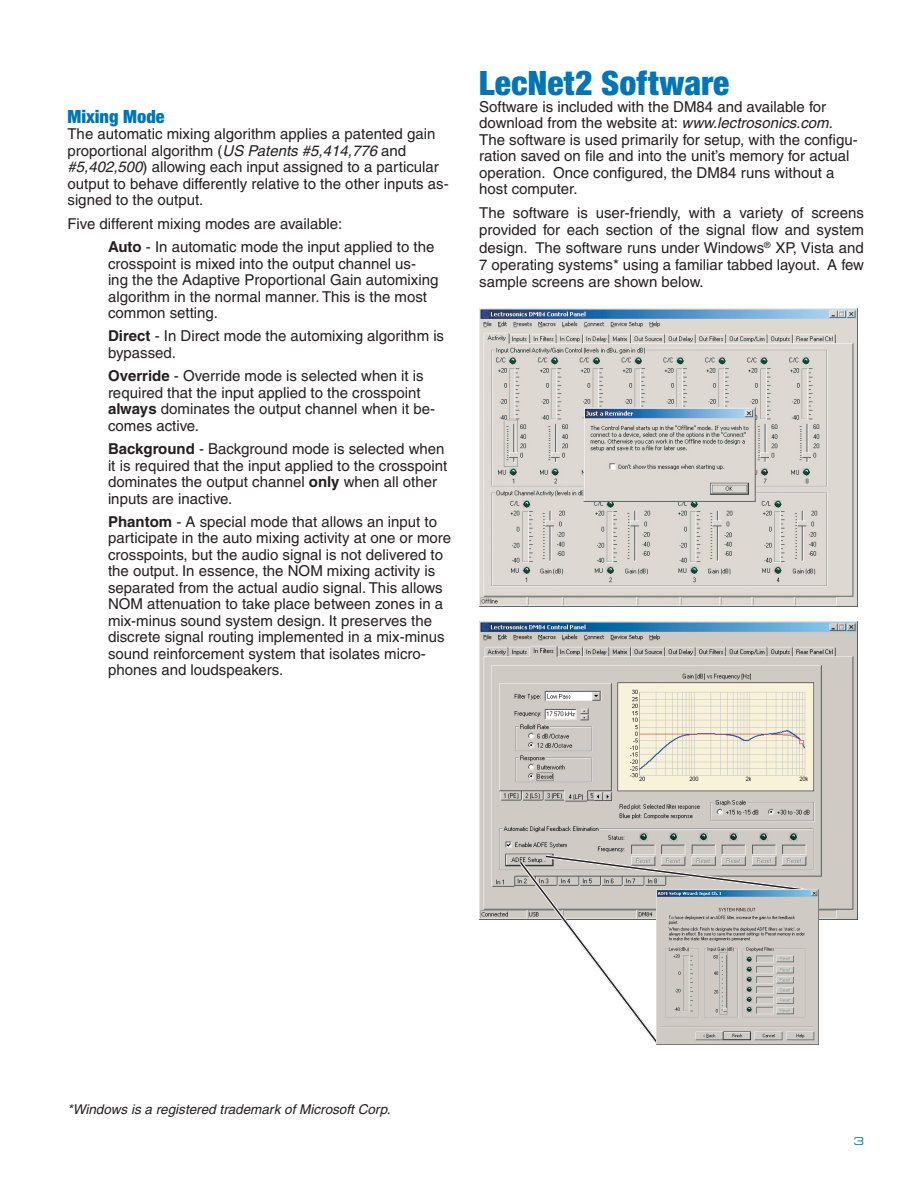
<style>
.page{position:relative;width:918px;height:1188px;background:#fff}
.page>*{position:absolute;margin:0;border:0;box-sizing:border-box;transform-origin:0 0}
.body_Head_1{font:900 condensed 36px "Sans";color:#0075b6}
.body_Head_3{font:900 condensed 19.5px "Sans";color:#0075b6}
.body_Indent{font:15px/16.5px "Helvetica";color:#231f20}
.body_Text{font:15px/16.5px "Helvetica";color:#231f20}
.body_Caption{font:italic 13.5px "Helvetica";color:#231f20}
.Master_items{font:12px "Eurostile Extended";color:#0075b6}
.s1{font-style:italic}
.s2{font-weight:700}
</style>
<div class="page">
<img style="left:479px;top:309px;width:378px;height:298px">
<img style="left:479px;top:621px;width:378px;height:298px">
<svg style="left:516px;top:853px;width:303px;height:192px"></svg>
<img style="left:656px;top:890px;width:162px;height:154px">
<p class="body_Head_3" style="left:68px;top:105px;width:99px">Mixing Mode</p>
<p class="body_Text" style="left:68px;top:126px;width:383px">The automatic mixing algorithm applies a patented gain proportional algorithm (<span class="s1">US Patents #5,414,776</span> and <span class="s1">#5,402,500</span>) allowing each input assigned to a particular output to behave differently relative to the other inputs as&shy;signed to the output.</p>
<p class="body_Text" style="left:68px;top:215px;width:276px">Five different mixing modes are available:</p>
<p class="body_Indent" style="left:108px;top:239px;width:332px"><span class="s2">Auto</span> - In automatic mode the input applied to the crosspoint is mixed into the output channel us&shy;ing the the Adaptive Proportional Gain automixing algorithm in the normal manner. This is the most common setting.</p>
<p class="body_Indent" style="left:108px;top:328px;width:338px"><span class="s2">Direct</span> - In Direct mode the automixing algorithm is bypassed.</p>
<p class="body_Indent" style="left:108px;top:368px;width:329px"><span class="s2">Override</span> - Override mode is selected when it is required that the input applied to the crosspoint <span class="s2">always</span> dominates the output channel when it be&shy;comes active.</p>
<p class="body_Indent" style="left:108px;top:441px;width:341px"><span class="s2">Background</span> - Background mode is selected when it is required that the input applied to the crosspoint dominates the output channel <span class="s2">only</span> when all other inputs are inactive.</p>
<p class="body_Indent" style="left:108px;top:513px;width:345px"><span class="s2">Phantom</span> - A special mode that allows an input to participate in the auto mixing activity at one or more crosspoints, but the audio signal is not delivered to the output. In essence, the NOM mixing activity is separated from the actual audio signal. This allows NOM attenuation to take place between zones in a mix-minus sound system design. It preserves the discrete signal routing implemented in a mix-minus sound reinforcement system that isolates micro&shy;phones and loudspeakers.</p>
<p class="body_Head_1" style="left:479px;top:61px;width:252px">LecNet2 Software</p>
<p class="body_Text" style="left:479px;top:98px;width:380px">Software is included with the DM84 and available for download from the website at: <span class="s1">www.lectrosonics.com</span>.<br>The software is used primarily for setup, with the configu&shy;ration saved on file and into the unit’s memory for actual operation. Once configured, the DM84 runs without a host computer.</p>
<p class="body_Indent" style="left:479px;top:204px;width:386px;line-height:17.2px;text-align:justify">The software is user-friendly, with a variety of screens provided for each section of the signal flow and system design. The software runs under Windows<sup>®</sup> XP, Vista and 7 operating systems* using a familiar tabbed layout. A few sample screens are shown below.</p>
<p class="body_Caption" style="left:68px;top:1102px;width:325px">*Windows is a registered trademark of Microsoft Corp.</p>
<p class="Master_items" style="left:854px;top:1135px;width:12px">3</p>
</div>
